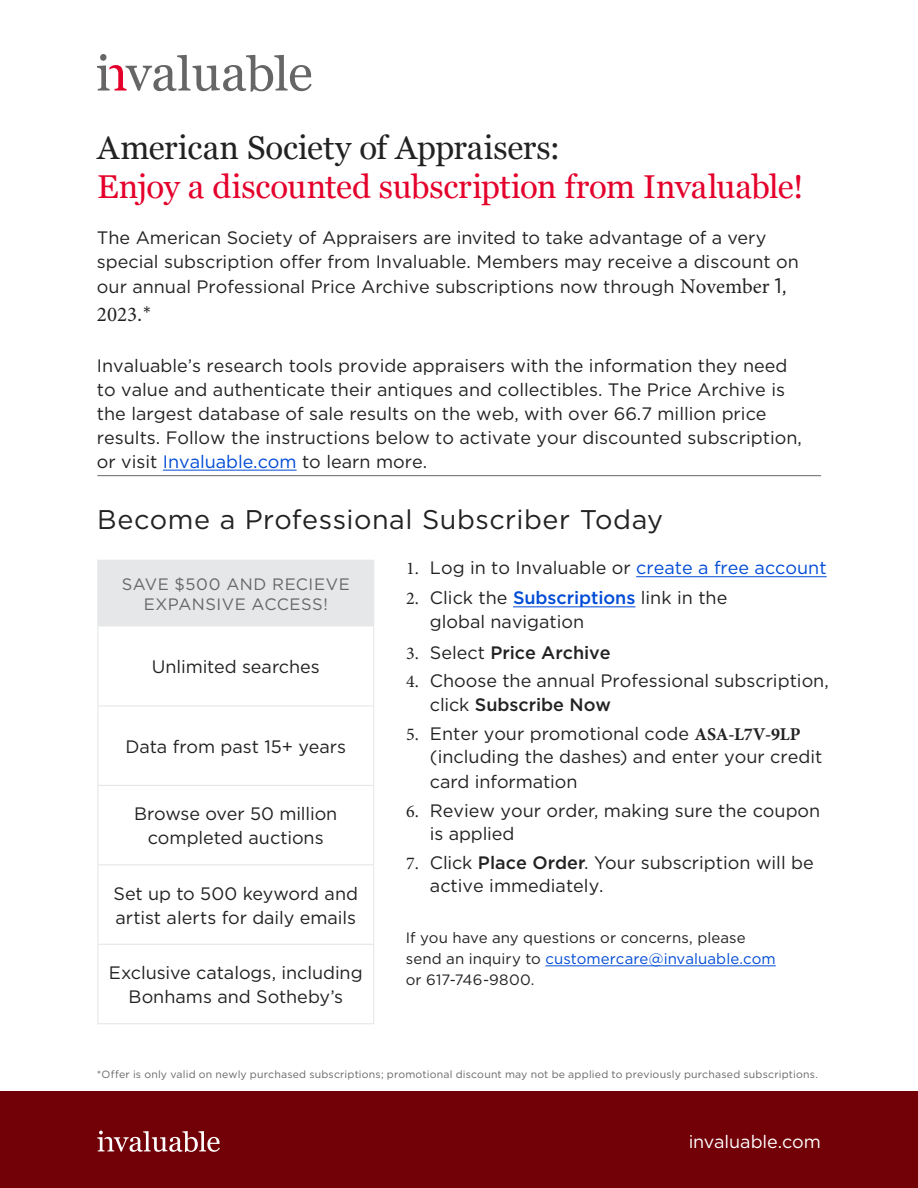
<style>
.page{position:relative;width:918px;height:1188px;background:#fff}
.page>*{position:absolute;margin:0;border:0;box-sizing:border-box;transform-origin:0 0}
.t1{font:33px "Georgia";letter-spacing:-.01em;color:#e4002b}
.t2{font:33px "Georgia";letter-spacing:-.005em;color:#222}
.t3{font:27px "Gotham";letter-spacing:.02em;color:#222}
.t4{font:21px "Minion Pro";color:#222}
.t5{font:18px/24px "Gotham";color:#222}
.t6{font:500 18px "Gotham";letter-spacing:-.005em;color:#222}
.t7{font:18px "Gotham";letter-spacing:-.005em;color:#fff}
.t8{font:16.5px/19.8px "Gotham";letter-spacing:.03em;color:#666;text-align:center}
.t9{font:15px/21px "Gotham";letter-spacing:.005em;color:#222}
.t10{font:10.5px "Gotham";letter-spacing:.02em;color:#666}
.s1{font-family:"Minion Pro";font-size:21px}
.s2{font-size:21px}
.s3{font-family:"Gotham"}
.s4{color:#004bd6}
.s5{font-family:"Minion Pro"}
.s6{font-weight:500;color:#004bd6}
.s7{font-family:"Minion Pro";font-weight:400}
.s8{font-weight:400}
.s9{font-weight:500}
.s10{font-family:"Minion Pro";font-weight:700}
</style>
<div class="page">
<hr style="left:163px;top:470px;width:134px;height:1px;background:#004bd6">
<hr style="left:513px;top:606px;width:122px;height:1px;background:#004bd6">
<hr style="left:636px;top:576px;width:191px;height:1px;background:#004bd6">
<div style="left:98px;top:560px;width:276px;height:66px;background:#e6e7e8"></div>
<hr style="left:97px;top:626px;width:1px;height:79px;background:#e6e7e8">
<hr style="left:373px;top:626px;width:1px;height:79px;background:#e6e7e8">
<hr style="left:97px;top:705px;width:277px;height:2px;background:#e6e7e8">
<hr style="left:97px;top:707px;width:1px;height:78px;background:#e6e7e8">
<hr style="left:373px;top:707px;width:1px;height:78px;background:#e6e7e8">
<hr style="left:97px;top:785px;width:277px;height:1px;background:#e6e7e8">
<hr style="left:97px;top:786px;width:1px;height:78px;background:#e6e7e8">
<hr style="left:373px;top:786px;width:1px;height:78px;background:#e6e7e8">
<hr style="left:97px;top:560px;width:277px;height:1px;background:#e6e7e8">
<hr style="left:97px;top:561px;width:1px;height:64px;background:#e6e7e8">
<hr style="left:97px;top:625px;width:277px;height:1px;background:#e6e7e8">
<hr style="left:97px;top:864px;width:277px;height:1px;background:#e6e7e8">
<hr style="left:97px;top:865px;width:1px;height:79px;background:#e6e7e8">
<hr style="left:373px;top:865px;width:1px;height:79px;background:#e6e7e8">
<hr style="left:97px;top:944px;width:277px;height:1px;background:#e6e7e8">
<hr style="left:97px;top:945px;width:1px;height:78px;background:#e6e7e8">
<hr style="left:373px;top:945px;width:1px;height:78px;background:#e6e7e8">
<hr style="left:97px;top:1023px;width:277px;height:1px;background:#e6e7e8">
<hr style="left:545px;top:965px;width:231px;height:1px;background:#004bd6">
<div style="left:0;top:1092px;width:918px;height:96px;background:#720007"></div>
<svg style="left:97px;top:1131px;width:123px;height:21px"></svg>
<hr style="left:97px;top:475px;width:724px;height:1px;background:#666">
<svg style="left:97px;top:54px;width:215px;height:38px"></svg>
<h1 class="t2" style="left:97px;top:123px;width:464px">American Society of Appraisers:</h1>
<h1 class="t1" style="left:97px;top:163px;width:708px">Enjoy a discounted subscription from Invaluable!</h1>
<p class="t5" style="left:97px;top:225px;width:703px;line-height:24.6px">The American Society of Appraisers are invited to take advantage of a very special subscription offer from Invaluable. Members may receive a discount on our annual Professional Price Archive subscriptions now through <span class="s1">November</span> <span class="s2">1,</span></p>
<p class="t4" style="left:97px;top:300px;width:56px">2023<span class="s3">.*</span></p>
<p class="t5" style="left:97px;top:353px;width:707px">Invaluable’s research tools provide appraisers with the information they need to value and authenticate their antiques and collectibles. The Price Archive is the largest database of sale results on the web, with over 66.7 million price results. Follow the instructions below to activate your discounted subscription, or visit <span class="s4">Invaluable.com</span> to learn more.</p>
<h2 class="t3" style="left:97px;top:502px;width:567px">Become a Professional Subscriber Today</h2>
<p class="t8" style="left:122px;top:574px;width:229px">SAVE $500 AND RECIEVE<br>EXPANSIVE ACCESS!</p>
<p class="t5" style="left:152px;top:655px;width:170px">Unlimited searches</p>
<p class="t5" style="left:126px;top:734px;width:222px">Data from past 15+ years</p>
<p class="t5" style="left:134px;top:802px;width:205px;text-align:center">Browse over 50 million completed auctions</p>
<p class="t5" style="left:113px;top:881px;width:246px">Set up to 500 keyword and artist alerts for daily emails</p>
<p class="t5" style="left:109px;top:960px;width:255px;text-align:center">Exclusive catalogs, including<br>Bonhams and Sotheby’s</p>
<p class="t5" style="left:406px;top:555px;width:422px"><span class="s5">1.</span> Log in to Invaluable or <span class="s4">create a free account</span></p>
<p class="t5" style="left:430px;top:585px;width:299px;text-indent:-24px"><span class="s5">2.</span> Click the <span class="s6">Subscriptions</span> link in the global navigation</p>
<p class="t6" style="left:406px;top:641px;width:206px"><span class="s7">3.</span> <span class="s8">Select</span> Price Archive</p>
<p class="t5" style="left:430px;top:668px;width:400px;text-indent:-24px"><span class="s5">4.</span> Choose the annual Professional subscription, click <span class="s9">Subscribe Now</span></p>
<p class="t5" style="left:430px;top:721px;width:394px;text-indent:-24px"><span class="s5">5.</span> Enter your promotional code <span class="s10">ASA-L7V-9LP </span>(including the dashes) and enter your credit card information</p>
<p class="t5" style="left:430px;top:799px;width:392px;line-height:23px;text-indent:-24px"><span class="s5">6.</span> Review your order, making sure the coupon is applied</p>
<p class="t5" style="left:430px;top:851px;width:385px;line-height:23px;text-indent:-24px"><span class="s5">7.</span> Click <span class="s9">Place Order</span>. Your subscription will be active immediately.</p>
<p class="t9" style="left:406px;top:927px;width:371px">If you have any questions or concerns, please send an inquiry to <span class="s4">customercare@invaluable.com </span>or 617-746-9800.</p>
<p class="t10" style="left:97px;top:1068px;width:722px">*Offer is only valid on newly purchased subscriptions; promotional discount may not be applied to previously purchased subscriptions.</p>
<p class="t7" style="left:689px;top:1130px;width:134px">invaluable.com</p>
</div>
